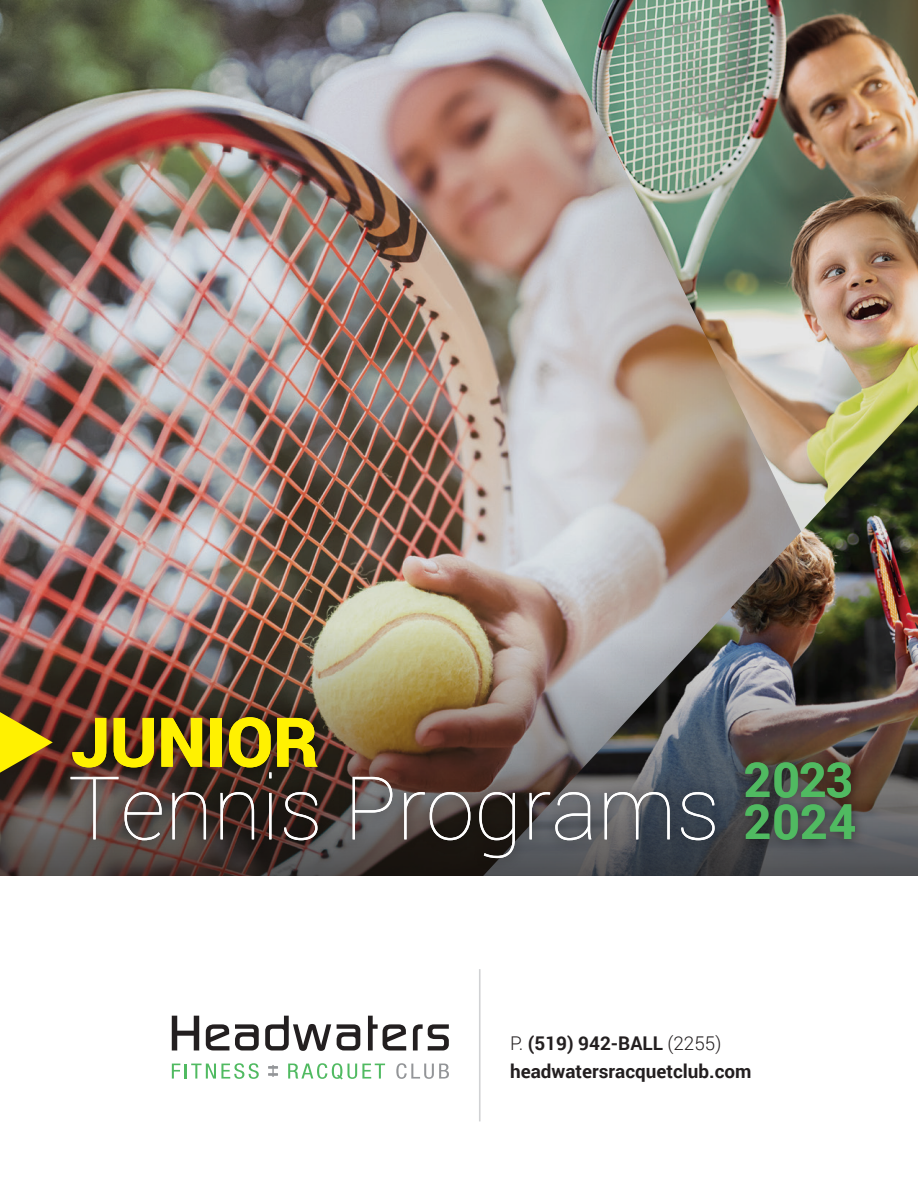
<style>
.page{position:relative;width:918px;height:1188px;background:#fff}
.page>*{position:absolute;margin:0;border:0;box-sizing:border-box;transform-origin:0 0}
.t1{font:100 87.9px "Roboto";color:#fff}
.t2{font:900 68.7px "Roboto";color:#fff101}
.t3{font:700 48.15px/42.2px "Roboto";letter-spacing:.01em;color:#50ba61}
.t4{font:700 18.9px/28px "Roboto";color:#231f20}
.s1{font-weight:300}
</style>
<div class="page">
<img style="left:0;top:0;width:918px;height:584px">
<img style="left:0;top:584px;width:918px;height:292px">
<svg style="left:172px;top:1063px;width:87px;height:16px"></svg>
<svg style="left:288px;top:1063px;width:97px;height:16px"></svg>
<svg style="left:396px;top:1063px;width:53px;height:16px"></svg>
<svg style="left:268px;top:1065px;width:10px;height:12px"></svg>
<svg style="left:172px;top:1016px;width:27px;height:34px"></svg>
<svg style="left:206px;top:1024px;width:23px;height:26px"></svg>
<svg style="left:235px;top:1024px;width:24px;height:26px"></svg>
<svg style="left:265px;top:1016px;width:66px;height:35px"></svg>
<svg style="left:337px;top:1024px;width:23px;height:26px"></svg>
<svg style="left:368px;top:1016px;width:38px;height:34px"></svg>
<svg style="left:413px;top:1024px;width:36px;height:26px"></svg>
<hr style="left:479px;top:969px;width:2px;height:152px;background:#d1d2d4">
<img style="left:50px;top:745px;width:689px;height:131px">
<img style="left:52px;top:689px;width:286px;height:115px">
<img style="left:725px;top:737px;width:149px;height:134px">
<svg style="left:0;top:712px;width:53px;height:61px;background:#a58a10"></svg>
<h2 class="t2" style="left:70px;top:694px;width:250px">JUNIOR</h2>
<h1 class="t1" style="left:68px;top:747px;width:653px">Tennis Programs</h1>
<h3 class="t3" style="left:744px;top:757px;width:114px">2023<br>2024</h3>
<p class="t4" style="left:510px;top:1029px;width:243px"><span class="s1">P.</span> (519) 942-BALL <span class="s1">(2255) </span>headwatersracquetclub.com</p>
</div>
